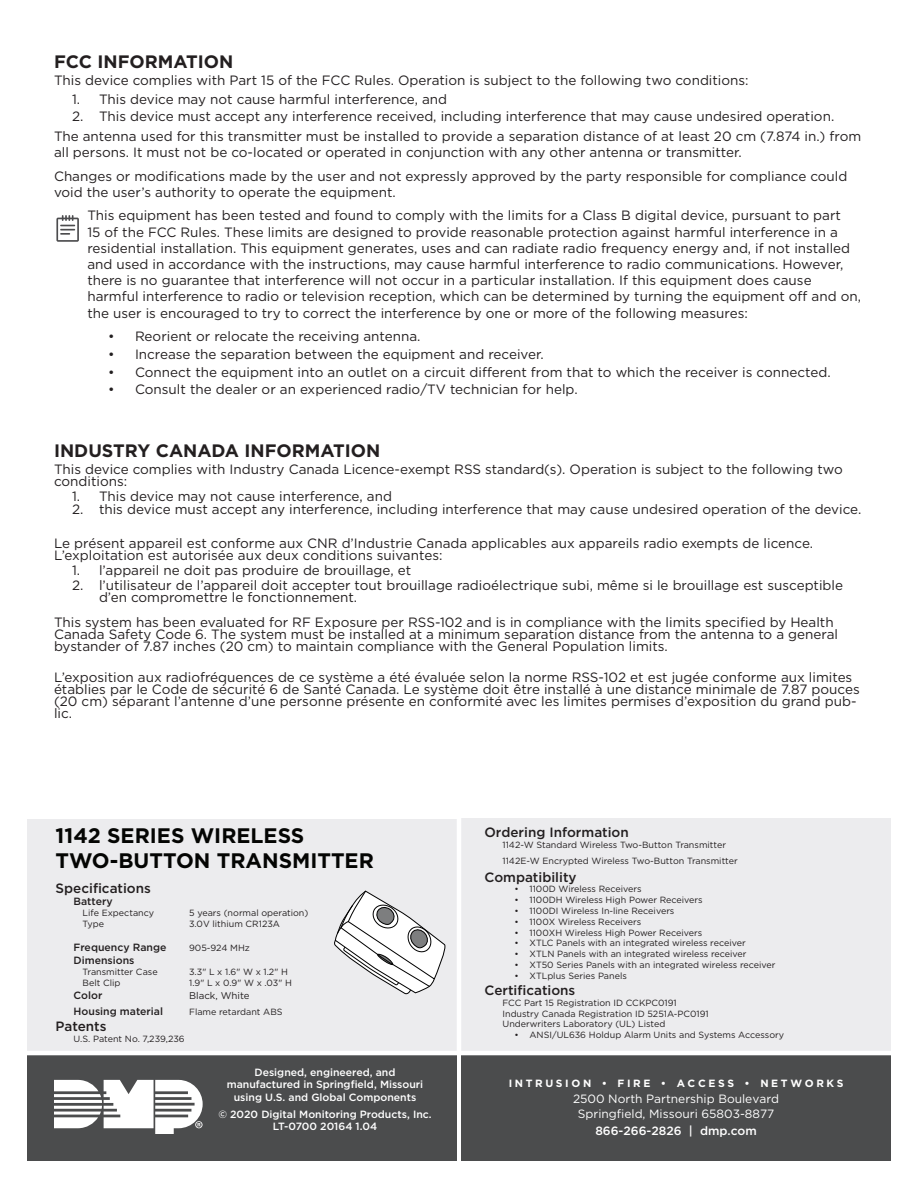
<style>
.page{position:relative;width:918px;height:1188px;background:#fff}
.page>*{position:absolute;margin:0;border:0;box-sizing:border-box;transform-origin:0 0}
.t1{font:700 21px/25.2px "Gotham";color:#040503}
.Heading_2{font:700 18px "Gotham";color:#231f20}
.Body_text{font:13.5px/12px "Gotham";color:#231f20}
.Body_Text{font:13.5px/16.2px "Gotham";color:#231f20}
.t2{font:500 13.5px "Gotham";color:#231f20}
.t3{font:12px/14.4px "Gotham";color:#fff;text-align:center}
.t4{font:500 12px "Gotham";color:#fff}
.t5{font:500 10.5px/12.6px "Gotham";color:#fff;text-align:center}
.t6{font:500 10.5px "Gotham";color:#231f20}
.t7{font:700 10.5px "Gotham";letter-spacing:.25em;color:#fff}
.t8{font:9.75px "Gotham";color:#231f20}
.t9{font:9px/10.8px "Gotham";color:#231f20}
</style>
<div class="page">
<div style="left:27px;top:819px;width:429px;height:236px;background:#ececee"></div>
<div style="left:461px;top:819px;width:430px;height:234px;background:#ececee"></div>
<div style="left:27px;top:1055px;width:430px;height:106px;background:#4b4c4d"></div>
<div style="left:461px;top:1055px;width:430px;height:106px;background:#4b4c4d"></div>
<hr style="left:22px;top:1051px;width:878px;height:4px;background:#fff">
<svg style="left:334px;top:890px;width:112px;height:104px"></svg>
<svg style="left:54px;top:1080px;width:149px;height:54px"></svg>
<svg style="left:56px;top:215px;width:23px;height:27px"></svg>
<p class="Heading_2" style="left:54px;top:50px;width:181px">FCC INFORMATION</p>
<p class="Body_Text" style="left:54px;top:71px;width:696px">This device complies with Part 15 of the FCC Rules. Operation is subject to the following two conditions:</p>
<p class="Body_text" style="left:72px;top:93px;width:377px">1. This device may not cause harmful interference, and</p>
<p class="Body_text" style="left:72px;top:110px;width:764px">2. This device must accept any interference received, including interference that may cause undesired operation.</p>
<p class="Body_text" style="left:54px;top:128px;width:809px;line-height:16.2px">The antenna used for this transmitter must be installed to provide a separation distance of at least 20 cm (7.874 in.) from all persons. It must not be co-located or operated in conjunction with any other antenna or transmitter.</p>
<p class="Body_Text" style="left:54px;top:167px;width:795px">Changes or modifications made by the user and not expressly approved by the party responsible for compliance could void the user’s authority to operate the equipment.</p>
<p class="Body_text" style="left:87px;top:207px;width:775px;line-height:16.2px">This equipment has been tested and found to comply with the limits for a Class B digital device, pursuant to part<br>15 of the FCC Rules. These limits are designed to provide reasonable protection against harmful interference in a residential installation. This equipment generates, uses and can radiate radio frequency energy and, if not installed and used in accordance with the instructions, may cause harmful interference to radio communications. However, there is no guarantee that interference will not occur in a particular installation. If this equipment does cause harmful interference to radio or television reception, which can be determined by turning the equipment off and on, the user is encouraged to try to correct the interference by one or more of the following measures:</p>
<p class="Body_text" style="left:108px;top:330px;width:314px">• Reorient or relocate the receiving antenna.</p>
<p class="Body_text" style="left:108px;top:348px;width:437px">• Increase the separation between the equipment and receiver.</p>
<p class="Body_text" style="left:108px;top:366px;width:724px">• Connect the equipment into an outlet on a circuit different from that to which the receiver is connected.</p>
<p class="Body_text" style="left:108px;top:383px;width:471px">• Consult the dealer or an experienced radio/TV technician for help.</p>
<p class="Heading_2" style="left:54px;top:439px;width:328px">INDUSTRY CANADA INFORMATION</p>
<p class="Body_text" style="left:54px;top:463px;width:790px">This device complies with Industry Canada Licence-exempt RSS standard(s). Operation is subject to the following two conditions:</p>
<p class="Body_text" style="left:72px;top:490px;width:321px">1. This device may not cause interference, and</p>
<p class="Body_text" style="left:72px;top:503px;width:791px">2. this device must accept any interference, including interference that may cause undesired operation of the device.</p>
<p class="Body_text" style="left:54px;top:537px;width:761px">Le présent appareil est conforme aux CNR d’Industrie Canada applicables aux appareils radio exempts de licence.<br>L’exploitation est autorisée aux deux conditions suivantes:</p>
<p class="Body_text" style="left:72px;top:564px;width:341px">1. l’appareil ne doit pas produire de brouillage, et</p>
<p class="Body_text" style="left:99px;top:579px;width:746px;text-indent:-27px">2. l’utilisateur de l’appareil doit accepter tout brouillage radioélectrique subi, même si le brouillage est susceptible d’en compromettre le fonctionnement.</p>
<p class="Body_text" style="left:54px;top:616px;width:786px">This system has been evaluated for RF Exposure per RSS-102 and is in compliance with the limits specified by Health<br>Canada Safety Code 6. The system must be installed at a minimum separation distance from the antenna to a general bystander of 7.87 inches (20 cm) to maintain compliance with the General Population limits.</p>
<p class="Body_text" style="left:54px;top:671px;width:807px">L’exposition aux radiofréquences de ce système a été évaluée selon la norme RSS-102 et est jugée conforme aux limites établies par le Code de sécurité 6 de Santé Canada. Le système doit être installé à une distance minimale de 7.87 pouces (20 cm) séparant l’antenne d’une personne présente en conformité avec les limites permises d’exposition du grand pub&shy;lic.</p>
<h1 class="t1" style="left:56px;top:823px;width:320px">1142 SERIES WIRELESS<br>TWO-BUTTON TRANSMITTER</h1>
<p class="t2" style="left:56px;top:879px;width:97px">Specifications</p>
<p class="t6" style="left:74px;top:895px;width:41px">Battery</p>
<p class="t9" style="left:83px;top:907px;width:73px">Life Expectancy</p>
<p class="t9" style="left:189px;top:907px;width:121px">5 years (normal operation)</p>
<p class="t9" style="left:83px;top:918px;width:23px">Type</p>
<p class="t9" style="left:189px;top:918px;width:92px">3.0V lithium CR123A</p>
<p class="t6" style="left:74px;top:941px;width:94px">Frequency Range</p>
<p class="t9" style="left:189px;top:943px;width:62px">905-924 MHz</p>
<p class="t6" style="left:74px;top:953px;width:62px">Dimensions</p>
<p class="t9" style="left:83px;top:966px;width:77px">Transmitter Case</p>
<p class="t9" style="left:189px;top:966px;width:100px">3.3" L x 1.6" W x 1.2" H</p>
<p class="t9" style="left:83px;top:978px;width:39px">Belt Clip</p>
<p class="t9" style="left:189px;top:978px;width:104px">1.9" L x 0.9" W x .03" H</p>
<p class="t6" style="left:74px;top:988px;width:30px">Color</p>
<p class="t8" style="left:189px;top:989px;width:62px">Black, White</p>
<p class="t6" style="left:74px;top:1005px;width:91px">Housing material</p>
<p class="t9" style="left:189px;top:1006px;width:95px">Flame retardant ABS</p>
<p class="t2" style="left:56px;top:1018px;width:52px">Patents</p>
<p class="t9" style="left:74px;top:1033px;width:113px">U.S. Patent No. 7,239,236</p>
<p class="t2" style="left:485px;top:823px;width:146px">Ordering Information</p>
<p class="t9" style="left:503px;top:836px;width:237px;line-height:16.2px">1142-W Standard Wireless Two-Button Transmitter<br>1142E-W Encrypted Wireless Two-Button Transmitter</p>
<p class="t2" style="left:485px;top:868px;width:94px">Compatibility</p>
<p class="t9" style="left:515px;top:884px;width:129px">• 1100D Wireless Receivers</p>
<p class="t9" style="left:515px;top:894px;width:190px">• 1100DH Wireless High Power Receivers</p>
<p class="t9" style="left:515px;top:905px;width:161px">• 1100DI Wireless In-line Receivers</p>
<p class="t9" style="left:515px;top:916px;width:128px">• 1100X Wireless Receivers</p>
<p class="t9" style="left:515px;top:927px;width:189px">• 1100XH Wireless High Power Receivers</p>
<p class="t9" style="left:515px;top:938px;width:233px">• XTLC Panels with an integrated wireless receiver</p>
<p class="t9" style="left:515px;top:948px;width:234px">• XTLN Panels with an integrated wireless receiver</p>
<p class="t9" style="left:515px;top:959px;width:262px">• XT50 Series Panels with an integrated wireless receiver</p>
<p class="t9" style="left:515px;top:970px;width:114px">• XTLplus Series Panels</p>
<p class="t2" style="left:485px;top:981px;width:92px">Certifications</p>
<p class="t9" style="left:503px;top:997px;width:208px">FCC Part 15 Registration ID CCKPC0191<br>Industry Canada Registration ID 5251A-PC0191<br>Underwriters Laboratory (UL) Listed</p>
<p class="t9" style="left:515px;top:1029px;width:271px">• ANSI/UL636 Holdup Alarm Units and Systems Accessory</p>
<p class="t5" style="left:227px;top:1066px;width:198px">Designed, engineered, and manufactured in Springfield, Missouri using U.S. and Global Components</p>
<p class="t7" style="left:509px;top:1077px;width:336px">INTRUSION • FIRE • ACCESS • NETWORKS</p>
<p class="t3" style="left:573px;top:1091px;width:208px">2500 North Partnership Boulevard<br>Springfield, Missouri 65803-8877</p>
<p class="t4" style="left:595px;top:1123px;width:163px">866-266-2826 | dmp.com</p>
<p class="t5" style="left:218px;top:1108px;width:215px">© 2020 Digital Monitoring Products, Inc.<br>LT-0700 20164 1.04</p>
</div>
